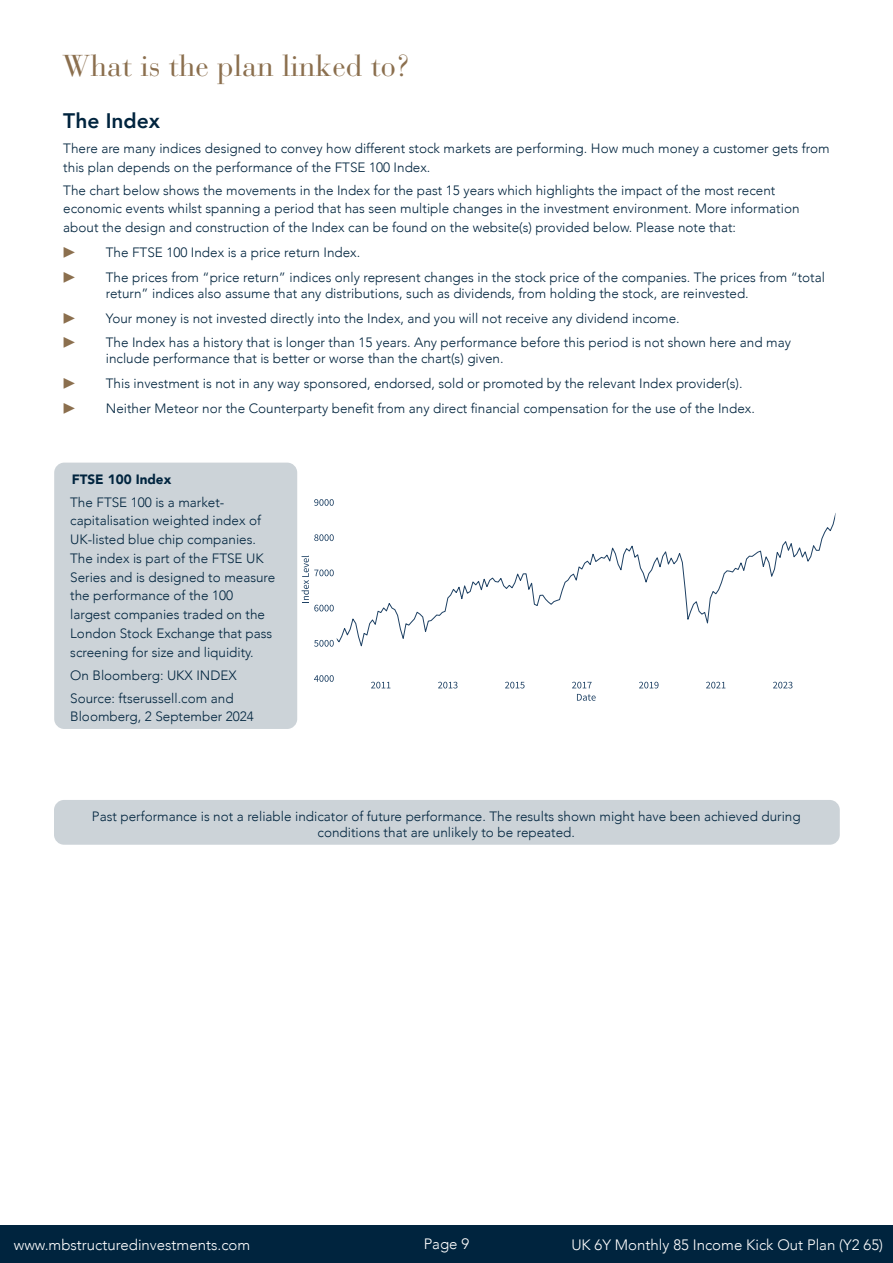
<style>
.page{position:relative;width:893px;height:1263px;background:#fff}
.page>*{position:absolute;margin:0;border:0;box-sizing:border-box;transform-origin:0 0}
.t1{font:30px "Bauer Bodoni Std";color:#8b6f4e}
.t2{font:800 21px "Avenir";color:#00243e}
.t3{font:300 15px "Avenir";color:#fff}
.t4{font:300 13.5px/18.8px "Avenir";color:#00243e}
.t5{font:900 13.5px "Avenir";color:#00243e}
.t6{font:13.5px "Source Sans Pro";color:#8b6f4e}
</style>
<div class="page">
<div style="left:0;top:1225px;width:893px;height:38px;background:#00243e"></div>
<div style="left:54px;top:800px;width:786px;height:45px;background:#ccd3d8;border-radius:10px"></div>
<svg style="left:371px;top:682px;width:19px;height:6px"></svg>
<svg style="left:438px;top:682px;width:19px;height:6px"></svg>
<svg style="left:505px;top:682px;width:20px;height:6px"></svg>
<svg style="left:572px;top:682px;width:20px;height:6px"></svg>
<svg style="left:639px;top:682px;width:19px;height:6px"></svg>
<svg style="left:706px;top:682px;width:19px;height:6px"></svg>
<svg style="left:773px;top:682px;width:19px;height:6px"></svg>
<svg style="left:577px;top:694px;width:19px;height:7px"></svg>
<svg style="left:314px;top:675px;width:20px;height:7px"></svg>
<svg style="left:314px;top:640px;width:20px;height:7px"></svg>
<svg style="left:314px;top:534px;width:20px;height:7px"></svg>
<svg style="left:314px;top:499px;width:20px;height:7px"></svg>
<svg style="left:302px;top:556px;width:32px;height:55px"></svg>
<svg style="left:337px;top:513px;width:499px;height:134px"></svg>
<div style="left:54px;top:463px;width:243px;height:266px;background:#ccd3d8;border-radius:10px"></div>
<h1 class="t1" style="left:62px;top:48px;width:350px">What is the plan linked to?</h1>
<h2 class="t2" style="left:63px;top:104px;width:98px">The Index</h2>
<p class="t4" style="left:63px;top:139px;width:768px">There are many indices designed to convey how different stock markets are performing. How much money a customer gets from this plan depends on the performance of the FTSE 100 Index.</p>
<p class="t4" style="left:63px;top:181px;width:738px">The chart below shows the movements in the Index for the past 15 years which highlights the impact of the most recent economic events whilst spanning a period that has seen multiple changes in the investment environment. More information about the design and construction of the Index can be found on the website(s) provided below. Please note that:</p>
<p class="t6" style="left:63px;top:244px;width:14px">▶</p>
<p class="t4" style="left:106px;top:243px;width:256px">The FTSE 100 Index is a price return Index.</p>
<p class="t6" style="left:63px;top:269px;width:14px">▶</p>
<p class="t4" style="left:106px;top:269px;width:721px;line-height:16.2px">The prices from “price return” indices only represent changes in the stock price of the companies. The prices from “total return” indices also assume that any distributions, such as dividends, from holding the stock, are reinvested.</p>
<p class="t6" style="left:63px;top:309px;width:14px">▶</p>
<p class="t4" style="left:106px;top:308px;width:575px">Your money is not invested directly into the Index, and you will not receive any dividend income.</p>
<p class="t6" style="left:63px;top:334px;width:14px">▶</p>
<p class="t4" style="left:106px;top:334px;width:687px;line-height:16.2px">The Index has a history that is longer than 15 years. Any performance before this period is not shown here and may include performance that is better or worse than the chart(s) given.</p>
<p class="t6" style="left:63px;top:375px;width:14px">▶</p>
<p class="t4" style="left:106px;top:374px;width:638px">This investment is not in any way sponsored, endorsed, sold or promoted by the relevant Index provider(s).</p>
<p class="t6" style="left:63px;top:400px;width:14px">▶</p>
<p class="t4" style="left:106px;top:399px;width:650px">Neither Meteor nor the Counterparty benefit from any direct financial compensation for the use of the Index.</p>
<p class="t5" style="left:72px;top:467px;width:101px">FTSE 100 Index</p>
<p class="t4" style="left:70px;top:493px;width:207px">The FTSE 100 is a market&shy;capitalisation weighted index of<br>UK-listed blue chip companies.<br>The index is part of the FTSE UK<br>Series and is designed to measure the performance of the 100 largest companies traded on the<br>London Stock Exchange that pass screening for size and liquidity.</p>
<p class="t4" style="left:70px;top:663px;width:168px;line-height:23px">On Bloomberg: UKX INDEX<br>Source: ftserussell.com and</p>
<p class="t4" style="left:70px;top:707px;width:185px">Bloomberg, 2 September 2024</p>
<p class="t4" style="left:92px;top:808px;width:710px;line-height:16.2px;text-align:center">Past performance is not a reliable indicator of future performance. The results shown might have been achieved during conditions that are unlikely to be repeated.</p>
<p class="t3" style="left:14px;top:1236px;width:238px">www.mbstructuredinvestments.com</p>
<p class="t3" style="left:424px;top:1235px;width:47px">Page 9</p>
<p class="t3" style="left:571px;top:1235px;width:313px">UK 6Y Monthly 85 Income Kick Out Plan (Y2 65)</p>
</div>
